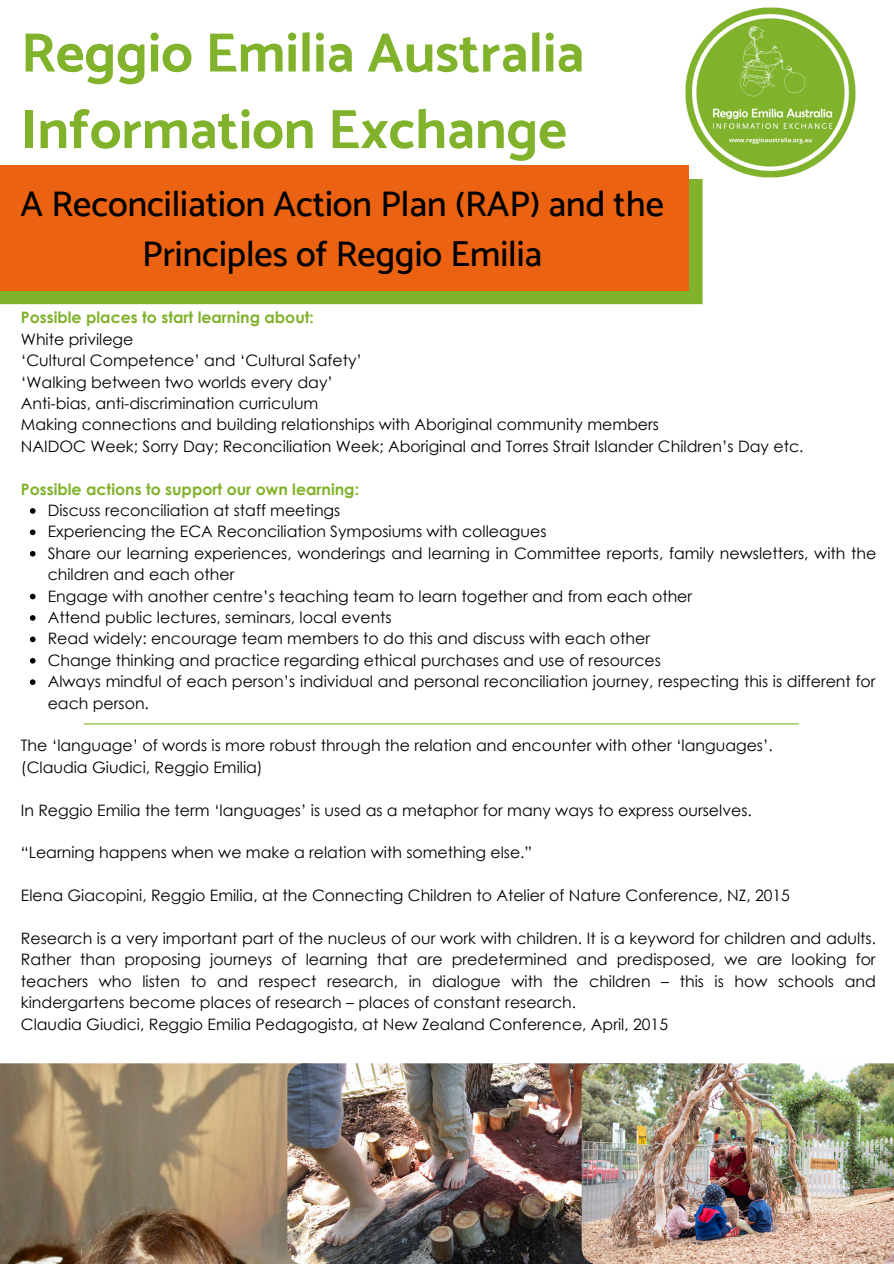
<style>
.page{position:relative;width:894px;height:1264px;background:#fff}
.page>*{position:absolute;margin:0;border:0;box-sizing:border-box;transform-origin:0 0}
.t1{font:700 55.65px/76.5px "Catamaran";color:#81b22c}
.t2{font:500 36px/49.5px "Catamaran";color:#000;text-align:center}
.t3{font:15.75px/21.5px "Century Gothic";color:#000}
.t4{font:700 15.75px "Century Gothic";color:#81b22c}
</style>
<div class="page">
<img style="left:685px;top:7px;width:171px;height:178px">
<svg style="left:0;top:179px;width:702px;height:125px;background:#89ab29"></svg>
<div style="left:0;top:165px;width:688px;height:125px;background:#ea6212"></div>
<img style="left:0;top:1063px;width:300px;height:200px">
<svg style="left:30px;top:508px;width:6px;height:6px"></svg>
<svg style="left:30px;top:529px;width:6px;height:6px"></svg>
<svg style="left:30px;top:551px;width:6px;height:5px"></svg>
<svg style="left:30px;top:593px;width:6px;height:6px"></svg>
<svg style="left:30px;top:615px;width:6px;height:5px"></svg>
<svg style="left:30px;top:636px;width:6px;height:6px"></svg>
<svg style="left:30px;top:658px;width:6px;height:5px"></svg>
<svg style="left:30px;top:679px;width:6px;height:6px"></svg>
<img style="left:287px;top:1063px;width:358px;height:200px;border-radius:17px">
<img style="left:581px;top:1063px;width:312px;height:200px">
<hr style="left:84px;top:723px;width:714px;height:1px;background:#81b22c">
<p class="t1" style="left:21px;top:14px;width:565px">Reggio Emilia Australia<br>Information Exchange</p>
<p class="t2" style="left:21px;top:179px;width:644px">A Reconciliation Action Plan (RAP) and the<br>Principles of Reggio Emilia</p>
<p class="t4" style="left:21px;top:307px;width:294px">Possible places to start learning about:</p>
<p class="t3" style="left:21px;top:328px;width:114px">White privilege</p>
<p class="t3" style="left:21px;top:349px;width:342px">‘Cultural Competence’ and ‘Cultural Safety’</p>
<p class="t3" style="left:21px;top:370px;width:313px">‘Walking between two worlds every day’</p>
<p class="t3" style="left:21px;top:392px;width:299px">Anti-bias, anti-discrimination curriculum</p>
<p class="t3" style="left:21px;top:413px;width:639px">Making connections and building relationships with Aboriginal community members</p>
<p class="t3" style="left:21px;top:435px;width:784px">NAIDOC Week; Sorry Day; Reconciliation Week; Aboriginal and Torres Strait Islander Children’s Day etc.</p>
<p class="t4" style="left:21px;top:479px;width:339px">Possible actions to support our own learning:</p>
<p class="t3" style="left:48px;top:499px;width:294px">Discuss reconciliation at staff meetings</p>
<p class="t3" style="left:48px;top:520px;width:500px">Experiencing the ECA Reconciliation Symposiums with colleagues</p>
<p class="t3" style="left:48px;top:542px;width:829px">Share our learning experiences, wonderings and learning in Committee reports, family newsletters, with the children and each other</p>
<p class="t3" style="left:48px;top:584px;width:646px">Engage with another centre’s teaching team to learn together and from each other</p>
<p class="t3" style="left:48px;top:606px;width:345px">Attend public lectures, seminars, local events</p>
<p class="t3" style="left:48px;top:627px;width:603px">Read widely: encourage team members to do this and discuss with each other</p>
<p class="t3" style="left:48px;top:649px;width:614px">Change thinking and practice regarding ethical purchases and use of resources</p>
<p class="t3" style="left:48px;top:670px;width:829px">Always mindful of each person’s individual and personal reconciliation journey, respecting this is different for each person.</p>
<p class="t3" style="left:21px;top:734px;width:753px">The ‘language’ of words is more robust through the relation and encounter with other ‘languages’.</p>
<p class="t3" style="left:21px;top:756px;width:243px">(Claudia Giudici, Reggio Emilia)</p>
<p class="t3" style="left:21px;top:798px;width:732px">In Reggio Emilia the term ‘languages’ is used as a metaphor for many ways to express ourselves.</p>
<p class="t3" style="left:21px;top:841px;width:512px">“Learning happens when we make a relation with something else.”</p>
<p class="t3" style="left:21px;top:884px;width:770px">Elena Giacopini, Reggio Emilia, at the Connecting Children to Atelier of Nature Conference, NZ, 2015</p>
<p class="t3" style="left:21px;top:927px;width:856px;text-align:justify">Research is a very important part of the nucleus of our work with children. It is a keyword for children and adults.<br>Rather than proposing journeys of learning that are predetermined and predisposed, we are looking for teachers who listen to and respect research, in dialogue with the children – this is how schools and kindergartens become places of research – places of constant research.</p>
<p class="t3" style="left:21px;top:1012px;width:648px">Claudia Giudici, Reggio Emilia Pedagogista, at New Zealand Conference, April, 2015</p>
</div>
